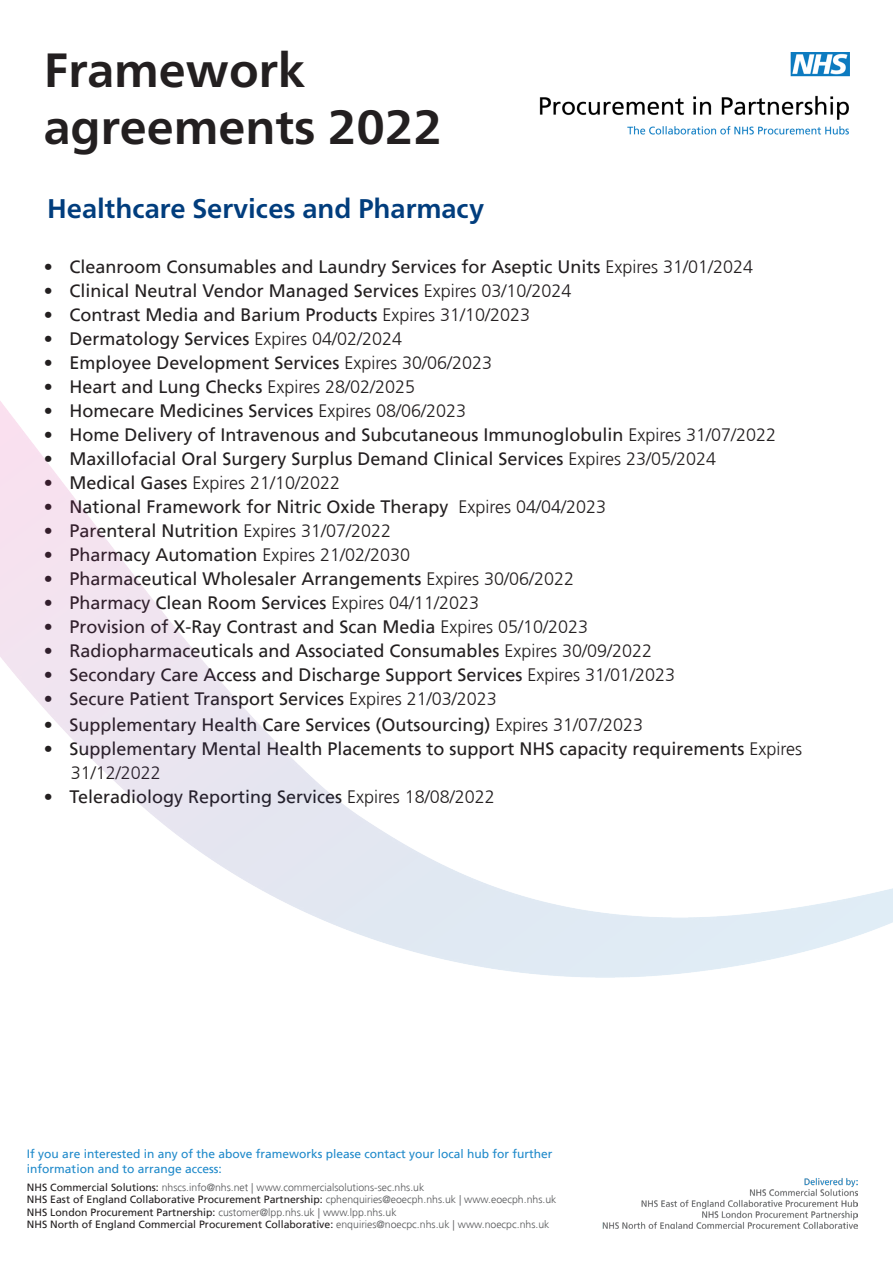
<style>
.page{position:relative;width:893px;height:1263px;background:#fff}
.page>*{position:absolute;margin:0;border:0;box-sizing:border-box;transform-origin:0 0}
.t1{font:700 48px "Frutiger Neue LT";color:#231f20}
.t2{font:700 27px "Frutiger Neue LT";color:#013d7d}
.t3{font:18px/24px "Frutiger";color:#231f20}
.t4{font:300 18px "Frutiger";color:#231f20}
.t5{font:12px/14.4px "Frutiger";color:#1e89ca}
.t6{font:10.5px "Frutiger";color:#231f20}
.t7{font:300 10.5px "Frutiger";color:#57585a}
.s1{font-weight:300}
.s2{font-weight:400}
.s3{font-weight:400;color:#231f20}
.s4{font-weight:300;color:#57585a}
</style>
<div class="page">
<img style="left:539px;top:53px;width:310px;height:82px">
<img style="left:603px;top:1178px;width:255px;height:51px">
<p class="t1" style="left:44px;top:42px;width:263px">Framework</p>
<p class="t1" style="left:44px;top:99px;width:400px">agreements 2022</p>
<p class="t2" style="left:47px;top:193px;width:438px">Healthcare Services and Pharmacy</p>
<p class="t3" style="left:44px;top:255px;width:711px">• Cleanroom Consumables and Laundry Services for Aseptic Units <span class="s1">Expires 31/01/2024</span></p>
<p class="t3" style="left:44px;top:279px;width:529px">• Clinical Neutral Vendor Managed Services <span class="s1">Expires 03/10/2024</span></p>
<p class="t3" style="left:44px;top:303px;width:488px">• Contrast Media and Barium Products <span class="s1">Expires 31/10/2023</span></p>
<p class="t3" style="left:44px;top:327px;width:360px">• Dermatology Services <span class="s1">Expires 04/02/2024</span></p>
<p class="t3" style="left:44px;top:351px;width:450px">• Employee Development Services <span class="s1">Expires 30/06/2023</span></p>
<p class="t3" style="left:44px;top:375px;width:373px">• Heart and Lung Checks <span class="s1">Expires 28/02/2025</span></p>
<p class="t3" style="left:44px;top:399px;width:424px">• Homecare Medicines Services <span class="s1">Expires 08/06/2023</span></p>
<p class="t3" style="left:44px;top:423px;width:734px">• Home Delivery of Intravenous and Subcutaneous Immunoglobulin <span class="s1">Expires 31/07/2022</span></p>
<p class="t3" style="left:44px;top:447px;width:674px">• Maxillofacial Oral Surgery Surplus Demand Clinical Services <span class="s1">Expires 23/05/2024</span></p>
<p class="t4" style="left:44px;top:473px;width:298px"><span class="s2">• Medical Gases</span> Expires 21/10/2022</p>
<p class="t3" style="left:44px;top:495px;width:564px">• National Framework for Nitric Oxide Therapy <span class="s1">Expires 04/04/2023</span></p>
<p class="t3" style="left:44px;top:519px;width:349px">• Parenteral Nutrition <span class="s1">Expires 31/07/2022</span></p>
<p class="t3" style="left:44px;top:543px;width:368px">• Pharmacy Automation <span class="s1">Expires 21/02/2030</span></p>
<p class="t3" style="left:44px;top:567px;width:532px">• Pharmaceutical Wholesaler Arrangements <span class="s1">Expires 30/06/2022</span></p>
<p class="t3" style="left:44px;top:591px;width:437px">• Pharmacy Clean Room Services <span class="s1">Expires 04/11/2023</span></p>
<p class="t3" style="left:44px;top:615px;width:546px">• Provision of X-Ray Contrast and Scan Media <span class="s1">Expires 05/10/2023</span></p>
<p class="t3" style="left:44px;top:639px;width:610px">• Radiopharmaceuticals and Associated Consumables <span class="s1">Expires 30/09/2022</span></p>
<p class="t3" style="left:44px;top:663px;width:633px">• Secondary Care Access and Discharge Support Services <span class="s1">Expires 31/01/2023</span></p>
<p class="t3" style="left:44px;top:687px;width:454px">• Secure Patient Transport Services <span class="s1">Expires 21/03/2023</span></p>
<p class="t3" style="left:44px;top:712px;width:601px">• Supplementary Health Care Services (Outsourcing) <span class="s1">Expires 31/07/2023</span></p>
<p class="t3" style="left:71px;top:736px;width:733px;text-indent:-27px">• Supplementary Mental Health Placements to support NHS capacity requirements <span class="s1">Expires<br>31/12/2022</span></p>
<p class="t3" style="left:44px;top:784px;width:452px">• Teleradiology Reporting Services <span class="s1">Expires 18/08/2022</span></p>
<p class="t5" style="left:27px;top:1147px;width:527px">If you are interested in any of the above frameworks please contact your local hub for further information and to arrange access:</p>
<p class="t7" style="left:27px;top:1181px;width:399px"><span class="s3">NHS Commercial Solutions:</span> nhscs.info@nhs.net | www.commercialsolutions-sec.nhs.uk</p>
<p class="t6" style="left:27px;top:1193px;width:531px">NHS East of England Collaborative Procurement Partnership: <span class="s4">cphenquiries@eoecph.nhs.uk | www.eoecph.nhs.uk</span></p>
<p class="t7" style="left:27px;top:1206px;width:371px"><span class="s3">NHS London Procurement Partnership:</span> customer@lpp.nhs.uk | www.lpp.nhs.uk</p>
<p class="t6" style="left:27px;top:1218px;width:524px">NHS North of England Commercial Procurement Collaborative: <span class="s4">enquiries@noecpc.nhs.uk | www.noecpc.nhs.uk</span></p>
</div>
